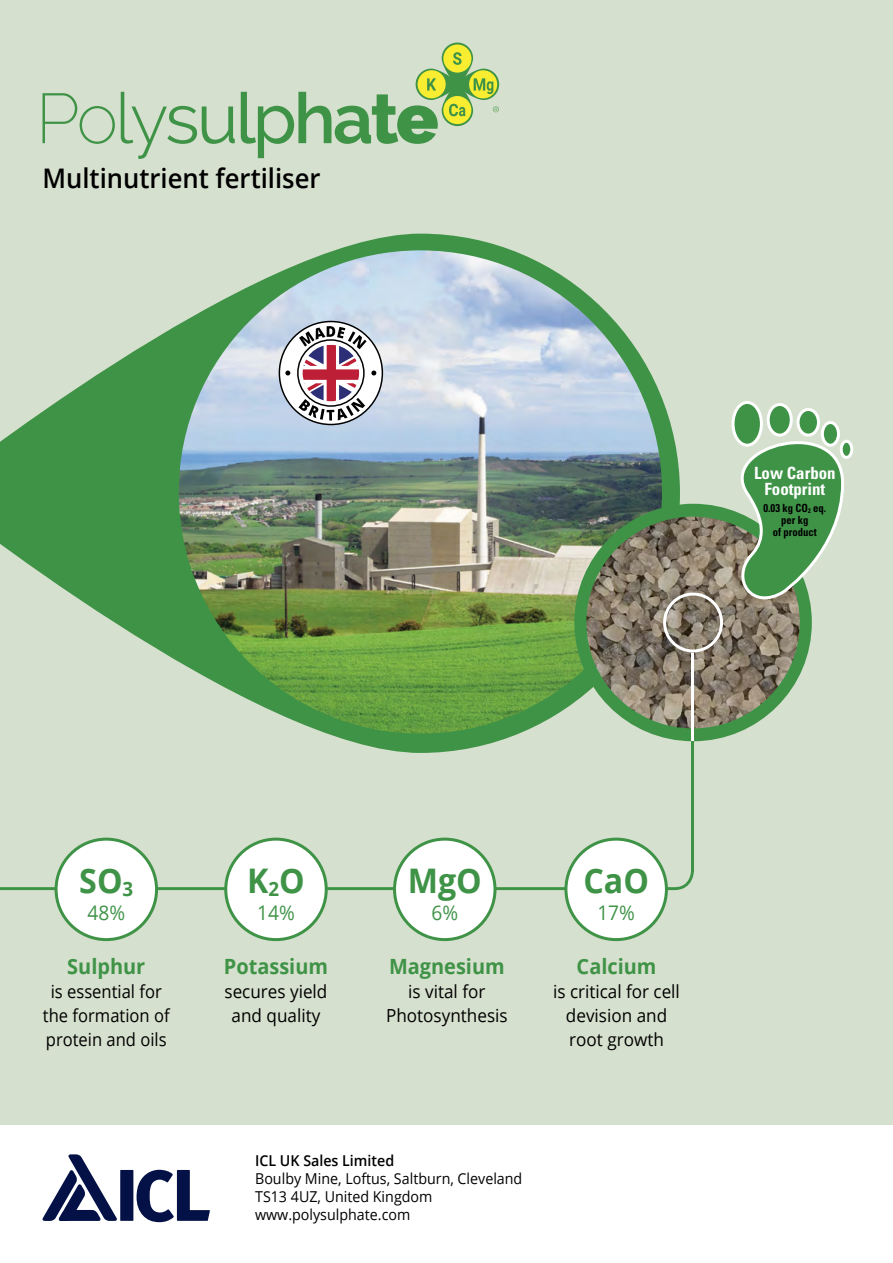
<style>
.page{position:relative;width:893px;height:1263px;background:#fff}
.page>*{position:absolute;margin:0;border:0;box-sizing:border-box;transform-origin:0 0}
.t1{font:700 33.9px "Open Sans";color:#3f9347;scale:.95 1}
.t2{font:600 27px "Open Sans";color:#000;scale:.95 1}
.t3{font:700 21px "Open Sans";color:#3f9347;scale:.95 1}
.t4{font:20.1px "Open Sans";color:#3f9347;scale:.95 1}
.t5{font:700 19.8px "Open Sans";color:#3f9347;scale:.95 1}
.t6{font:18px/24px "Open Sans";color:#000;text-align:center;scale:.95 1}
.t7{font:18px/24px "Open Sans";color:#000;text-align:center;scale:.92 1}
.t8{font:700 condensed 16.8px/16.8px "Univers";color:#fff;text-align:center}
.text{font:15px "Open Sans";color:#000;scale:.95 1}
.text-2{font:600 15px "Open Sans";color:#000;scale:.95 1}
.t9{font:700 condensed 11.25px "Univers";color:#000;scale:.95 1}
.t10{font:700 condensed 6.6px "Univers";color:#000;scale:.95 1}
</style>
<div class="page">
<div style="left:0;top:0;width:893px;height:1125px;background:#d6e0ce"></div>
<svg style="left:0;top:234px;width:680px;height:415px"></svg>
<img style="left:179px;top:250px;width:483px;height:484px;border-radius:242px">
<div style="left:574px;top:504px;width:238px;height:237px;background:#3f9347;border-radius:50%"></div>
<img style="left:586px;top:517px;width:214px;height:211px">
<svg style="left:42px;top:1154px;width:75px;height:67px"></svg>
<div style="left:120px;top:1170px;width:13px;height:51px;background:#041146"></div>
<svg style="left:137px;top:1170px;width:73px;height:52px"></svg>
<svg style="left:43px;top:93px;width:72px;height:51px"></svg>
<svg style="left:121px;top:92px;width:114px;height:67px"></svg>
<svg style="left:442px;top:43px;width:31px;height:45px"></svg>
<div style="left:445px;top:47px;width:24px;height:24px;background:#f9ed32;border-radius:50%"></div>
<div style="left:443px;top:45px;width:28px;height:28px;border:4px solid #f9ed32;border-radius:50%"></div>
<svg style="left:416px;top:69px;width:45px;height:31px"></svg>
<div style="left:420px;top:72px;width:24px;height:24px;background:#f9ed32;border-radius:50%"></div>
<div style="left:418px;top:70px;width:28px;height:28px;border:4px solid #f9ed32;border-radius:50%"></div>
<svg style="left:442px;top:81px;width:31px;height:45px"></svg>
<div style="left:445px;top:98px;width:24px;height:24px;background:#f9ed32;border-radius:50%"></div>
<div style="left:443px;top:96px;width:28px;height:28px;border:4px solid #f9ed32;border-radius:50%"></div>
<svg style="left:454px;top:69px;width:45px;height:31px"></svg>
<div style="left:471px;top:72px;width:24px;height:24px;background:#f9ed32;border-radius:50%"></div>
<div style="left:469px;top:70px;width:28px;height:28px;border:4px solid #f9ed32;border-radius:50%"></div>
<svg style="left:453px;top:52px;width:8px;height:13px"></svg>
<svg style="left:449px;top:104px;width:16px;height:12px"></svg>
<svg style="left:241px;top:78px;width:197px;height:80px"></svg>
<svg style="left:474px;top:78px;width:19px;height:16px"></svg>
<svg style="left:493px;top:106px;width:6px;height:6px"></svg>
<svg style="left:279px;top:321px;width:103px;height:103px"></svg>
<svg style="left:285px;top:370px;width:5px;height:5px"></svg>
<svg style="left:298px;top:326px;width:78px;height:94px;background:#b8a0aa"></svg>
<svg style="left:716px;top:401px;width:138px;height:211px"></svg>
<div style="left:663px;top:592px;width:60px;height:60px;border:3px solid #fff;border-radius:50%"></div>
<svg style="left:157px;top:649px;width:538px;height:89px"></svg>
<svg style="left:0;top:738px;width:695px;height:154px"></svg>
<div style="left:226px;top:839px;width:100px;height:100px;background:#fff;border-radius:50%"></div>
<div style="left:224px;top:838px;width:104px;height:103px;border:3px solid #3f9347;border-radius:50%"></div>
<div style="left:56px;top:839px;width:101px;height:100px;background:#fff;border-radius:50%"></div>
<div style="left:55px;top:838px;width:103px;height:103px;border:3px solid #3f9347;border-radius:50%"></div>
<div style="left:395px;top:839px;width:100px;height:100px;background:#fff;border-radius:50%"></div>
<div style="left:393px;top:838px;width:103px;height:103px;border:3px solid #3f9347;border-radius:50%"></div>
<div style="left:566px;top:839px;width:100px;height:100px;background:#fff;border-radius:50%"></div>
<div style="left:564px;top:838px;width:104px;height:103px;border:3px solid #3f9347;border-radius:50%"></div>
<p class="t2" style="left:43px;top:160px;width:294px">Multinutrient fertiliser</p>
<p class="t8" style="left:754px;top:464px;width:83px">Low Carbon<br>Footprint</p>
<p class="t9" style="left:813px;top:501px;width:15px">eq.</p>
<p class="t9" style="left:763px;top:501px;width:48px">0.03 kg CO</p>
<p class="t9" style="left:781px;top:513px;width:30px">per kg</p>
<p class="t9" style="left:773px;top:525px;width:48px">of product</p>
<p class="t10" style="left:808px;top:507px;width:4px">2</p>
<p class="t1" style="left:79px;top:856px;width:47px">SO</p>
<p class="t4" style="left:87px;top:898px;width:41px">48%</p>
<p class="t5" style="left:123px;top:874px;width:13px">3</p>
<p class="t3" style="left:67px;top:951px;width:84px">Sulphur</p>
<p class="t7" style="left:43px;top:978px;width:139px">is essential for the formation of protein and oils</p>
<p class="t1" style="left:247px;top:856px;width:62px">K O<sub>2</sub></p>
<p class="t4" style="left:257px;top:898px;width:41px">14%</p>
<p class="t3" style="left:224px;top:951px;width:111px">Potassium</p>
<p class="t6" style="left:225px;top:978px;width:110px">secures yield and quality</p>
<p class="t1" style="left:408px;top:856px;width:80px">MgO</p>
<p class="t4" style="left:431px;top:898px;width:30px">6%</p>
<p class="t3" style="left:389px;top:951px;width:123px">Magnesium</p>
<p class="t6" style="left:386px;top:978px;width:129px">is vital for<br>Photosynthesis</p>
<p class="t1" style="left:583px;top:856px;width:70px">CaO</p>
<p class="t4" style="left:597px;top:898px;width:41px">17%</p>
<p class="t3" style="left:577px;top:951px;width:86px">Calcium</p>
<p class="t6" style="left:553px;top:978px;width:135px">is critical for cell devision and root growth</p>
<p class="text-2" style="left:255px;top:1151px;width:148px">ICL UK Sales Limited</p>
<p class="text" style="left:255px;top:1169px;width:283px">Boulby Mine, Loftus, Saltburn, Cleveland</p>
<p class="text" style="left:255px;top:1187px;width:188px">TS13 4UZ, United Kingdom</p>
<p class="text" style="left:255px;top:1205px;width:165px">www.polysulphate.com</p>
</div>
